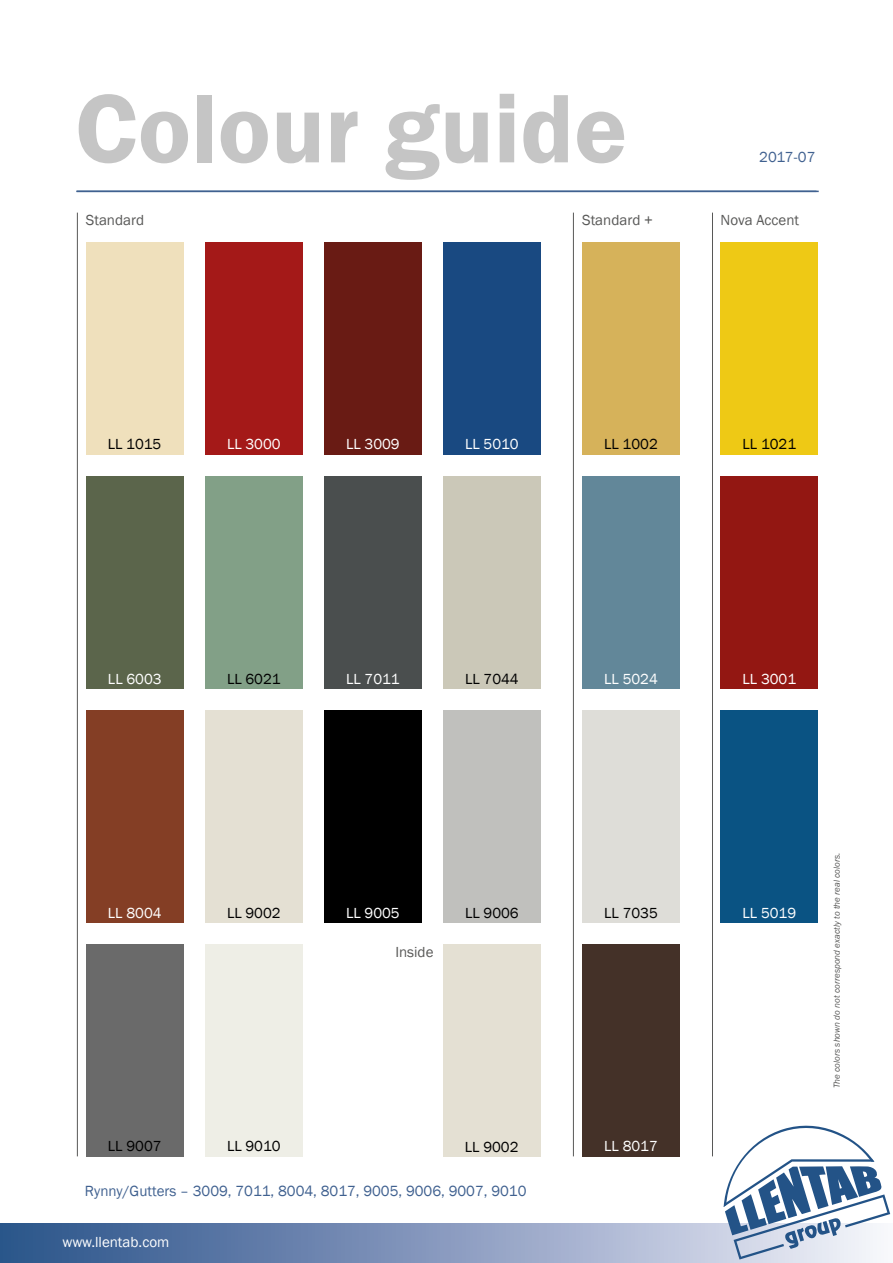
<style>
.page{position:relative;width:893px;height:1263px;background:#fff}
.page>*{position:absolute;margin:0;border:0;box-sizing:border-box;transform-origin:0 0}
.t1{font:600 100.8px "Franklin Gothic";color:#c5c5c5}
.t2{font:15.15px "Franklin Gothic";color:#406190}
.t3{font:15px "Franklin Gothic";color:#fff}
.t4{font:15px "Franklin Gothic";color:#000}
.t5{font:15px "Franklin Gothic";color:#585857}
.t6{font:15px "Franklin Gothic";color:#406190}
.t7{font:italic 9px "Franklin Gothic";color:#585857}
</style>
<div class="page">
<div style="left:0;top:1223px;width:893px;height:40px;background:linear-gradient(to right,#254d88,#f4f1fb)"></div>
<svg style="left:724px;top:1125px;width:166px;height:134px"></svg>
<div style="left:582px;top:242px;width:98px;height:213px;background:#d6b25a"></div>
<div style="left:205px;top:242px;width:98px;height:213px;background:#a41918"></div>
<div style="left:324px;top:242px;width:98px;height:213px;background:#691b14"></div>
<div style="left:443px;top:242px;width:98px;height:213px;background:#194981"></div>
<div style="left:86px;top:242px;width:98px;height:213px;background:#efe0bc"></div>
<div style="left:720px;top:242px;width:98px;height:213px;background:#eec915"></div>
<div style="left:86px;top:476px;width:98px;height:213px;background:#5b654b"></div>
<div style="left:205px;top:476px;width:98px;height:213px;background:#82a087"></div>
<div style="left:324px;top:476px;width:98px;height:213px;background:#4a4e4e"></div>
<div style="left:443px;top:476px;width:98px;height:213px;background:#cbc8b8"></div>
<div style="left:582px;top:476px;width:98px;height:213px;background:#628799"></div>
<div style="left:720px;top:476px;width:98px;height:213px;background:#931712"></div>
<div style="left:86px;top:710px;width:98px;height:212px;background:#843e25"></div>
<div style="left:205px;top:710px;width:98px;height:212px;background:#e4e0d3"></div>
<div style="left:324px;top:710px;width:98px;height:212px;background:#000"></div>
<div style="left:443px;top:710px;width:98px;height:212px;background:#c0c0bd"></div>
<div style="left:582px;top:710px;width:98px;height:212px;background:#deddd8"></div>
<div style="left:720px;top:710px;width:98px;height:212px;background:#0a5383"></div>
<div style="left:86px;top:944px;width:98px;height:212px;background:#6a6a6a"></div>
<div style="left:205px;top:944px;width:98px;height:212px;background:#eeeee6"></div>
<div style="left:582px;top:944px;width:98px;height:212px;background:#443128"></div>
<hr style="left:77px;top:213px;width:1px;height:943px;background:#585857">
<hr style="left:573px;top:213px;width:1px;height:943px;background:#585857">
<hr style="left:712px;top:213px;width:1px;height:943px;background:#585857">
<div style="left:443px;top:944px;width:98px;height:212px;background:#e4e0d3"></div>
<hr style="left:77px;top:191px;width:742px;height:1px;background:#406190">
<h1 class="t1" style="left:75px;top:67px;width:554px">Colour guide</h1>
<p class="t6" style="left:759px;top:148px;width:58px">2017-07</p>
<p class="t5" style="left:86px;top:211px;width:60px">Standard</p>
<p class="t5" style="left:582px;top:211px;width:72px">Standard +</p>
<p class="t5" style="left:720px;top:211px;width:80px">Nova Accent</p>
<p class="t4" style="left:108px;top:435px;width:55px">LL 1015</p>
<p class="t3" style="left:227px;top:435px;width:55px">LL 3000</p>
<p class="t3" style="left:346px;top:435px;width:55px">LL 3009</p>
<p class="t3" style="left:465px;top:435px;width:55px">LL 5010</p>
<p class="t4" style="left:604px;top:435px;width:55px">LL 1002</p>
<p class="t4" style="left:743px;top:435px;width:55px">LL 1021</p>
<p class="t3" style="left:108px;top:669px;width:55px">LL 6003</p>
<p class="t4" style="left:227px;top:669px;width:55px">LL 6021</p>
<p class="t3" style="left:346px;top:669px;width:55px">LL 7011</p>
<p class="t4" style="left:465px;top:669px;width:55px">LL 7044</p>
<p class="t3" style="left:604px;top:669px;width:55px">LL 5024</p>
<p class="t3" style="left:108px;top:903px;width:55px">LL 8004</p>
<p class="t4" style="left:227px;top:903px;width:55px">LL 9002</p>
<p class="t3" style="left:346px;top:903px;width:55px">LL 9005</p>
<p class="t5" style="left:395px;top:942px;width:40px">Inside</p>
<p class="t4" style="left:465px;top:903px;width:55px">LL 9006</p>
<p class="t4" style="left:604px;top:903px;width:55px">LL 7035</p>
<p class="t4" style="left:108px;top:1137px;width:55px">LL 9007</p>
<p class="t4" style="left:227px;top:1136px;width:55px">LL 9010</p>
<p class="t4" style="left:465px;top:1137px;width:55px">LL 9002</p>
<p class="t3" style="left:604px;top:1136px;width:55px">LL 8017</p>
<p class="t2" style="left:85px;top:1181px;width:443px">Rynny/Gutters – 3009, 7011, 8004, 8017, 9005, 9006, 9007, 9010</p>
<p class="t3" style="left:62px;top:1232px;width:108px">www.llentab.com</p>
<p class="t3" style="left:743px;top:669px;width:55px">LL 3001</p>
<p class="t3" style="left:743px;top:903px;width:55px">LL 5019</p>
<p class="t7" style="left:831px;top:1088px;width:237px;rotate:-90deg">The colors shown do not correspond exactly to the real colors.</p>
</div>
